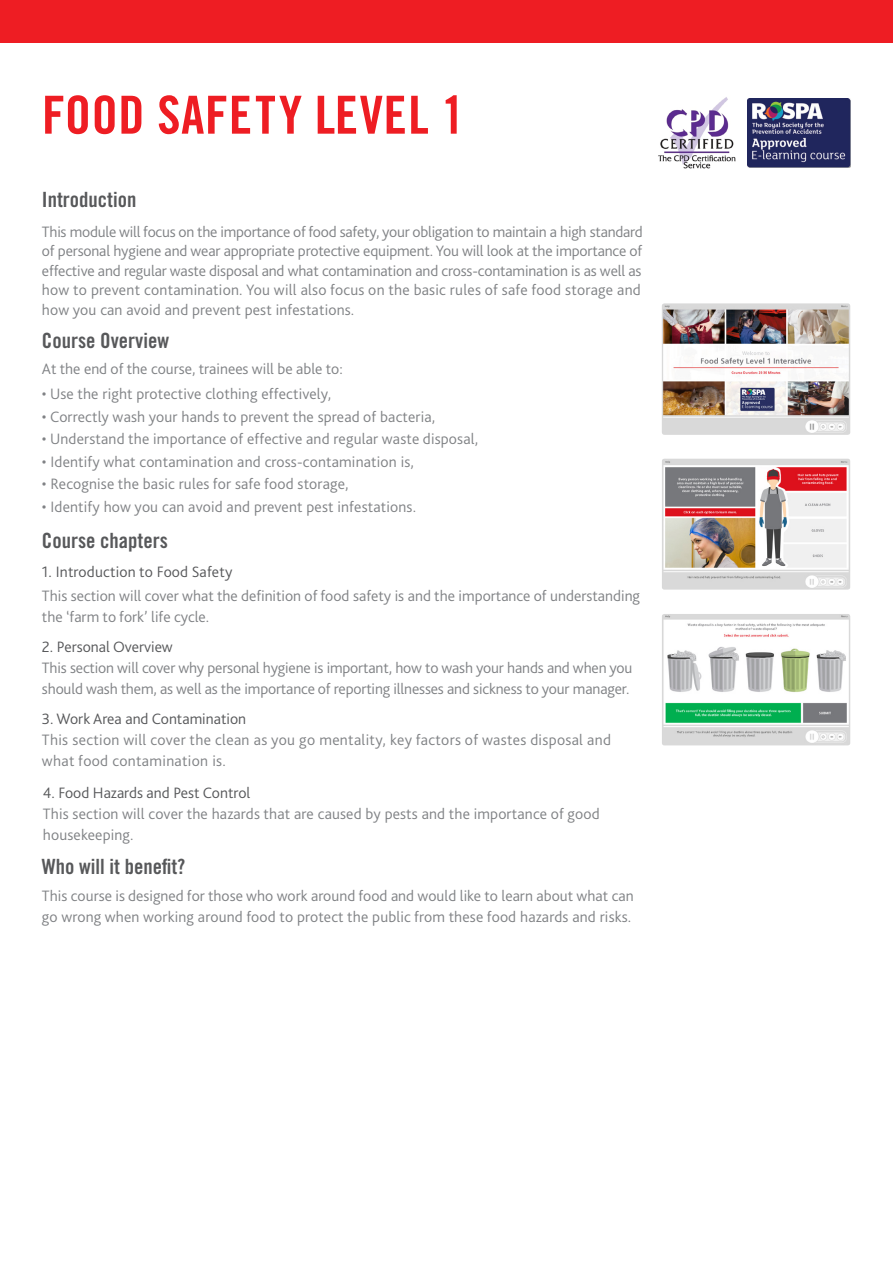
<style>
.page{position:relative;width:893px;height:1263px;background:#fff}
.page>*{position:absolute;margin:0;border:0;box-sizing:border-box;transform-origin:0 0}
.t1{font:52.5px "Trade Gothic LT Std Bd Cn 20";letter-spacing:.01em;color:#ee1d23}
.t2{font:21px "Trade Gothic LT Std Bd Cn 20";color:#57585a}
.t3{font:300 15.75px/19.5px "Bliss 2";color:#808285}
.t4{font:300 15.75px/21px "Bliss 2";letter-spacing:.02em;color:#808285}
.t5{font:300 15.75px "Bliss 2";color:#57585a}
</style>
<div class="page">
<img style="left:662px;top:303px;width:188px;height:132px">
<img style="left:662px;top:459px;width:188px;height:131px">
<img style="left:662px;top:614px;width:188px;height:131px">
<img style="left:747px;top:98px;width:103px;height:69px">
<img style="left:658px;top:97px;width:78px;height:72px">
<div style="left:0;top:0;width:893px;height:43px;background:#ee1d23"></div>
<p class="t1" style="left:42px;top:83px;width:424px">FOOD SAFETY LEVEL 1</p>
<p class="t2" style="left:42px;top:187px;width:96px">Introduction</p>
<p class="t3" style="left:42px;top:222px;width:602px">This module will focus on the importance of food safety, your obligation to maintain a high standard of personal hygiene and wear appropriate protective equipment. You will look at the importance of effective and regular waste disposal and what contamination and cross-contamination is as well as how to prevent contamination. You will also focus on the basic rules of safe food storage and how you can avoid and prevent pest infestations.</p>
<p class="t2" style="left:42px;top:327px;width:129px">Course Overview</p>
<p class="t3" style="left:42px;top:359px;width:302px">At the end of the course, trainees will be able to:</p>
<p class="t3" style="left:42px;top:384px;width:291px">• Use the right protective clothing effectively,</p>
<p class="t3" style="left:42px;top:407px;width:395px">• Correctly wash your hands to prevent the spread of bacteria,</p>
<p class="t3" style="left:42px;top:429px;width:438px">• Understand the importance of effective and regular waste disposal,</p>
<p class="t3" style="left:42px;top:452px;width:373px">• Identify what contamination and cross-contamination is,</p>
<p class="t3" style="left:42px;top:474px;width:308px">• Recognise the basic rules for safe food storage,</p>
<p class="t3" style="left:42px;top:497px;width:376px">• Identify how you can avoid and prevent pest infestations.</p>
<p class="t2" style="left:42px;top:528px;width:127px">Course chapters</p>
<p class="t5" style="left:42px;top:562px;width:192px">1. Introduction to Food Safety</p>
<p class="t3" style="left:42px;top:585px;width:600px;line-height:21px">This section will cover what the definition of food safety is and the importance of understanding the ‘farm to fork’ life cycle.</p>
<p class="t3" style="left:42px;top:657px;width:592px;line-height:21px">This section will cover why personal hygiene is important, how to wash your hands and when you should wash them, as well as the importance of reporting illnesses and sickness to your manager.</p>
<p class="t4" style="left:42px;top:729px;width:571px">This section will cover the clean as you go mentality, key factors of wastes disposal and what food contamination is.</p>
<p class="t5" style="left:42px;top:637px;width:132px">2. Personal Overview</p>
<p class="t5" style="left:42px;top:709px;width:206px">3. Work Area and Contamination</p>
<p class="t5" style="left:43px;top:783px;width:209px">4. Food Hazards and Pest Control</p>
<p class="t3" style="left:43px;top:803px;width:558px;line-height:21px">This section will cover the hazards that are caused by pests and the importance of good housekeeping.</p>
<p class="t2" style="left:42px;top:854px;width:145px">Who will it benefit?</p>
<p class="t3" style="left:42px;top:885px;width:593px;line-height:21px">This course is designed for those who work around food and would like to learn about what can go wrong when working around food to protect the public from these food hazards and risks.</p>
</div>
